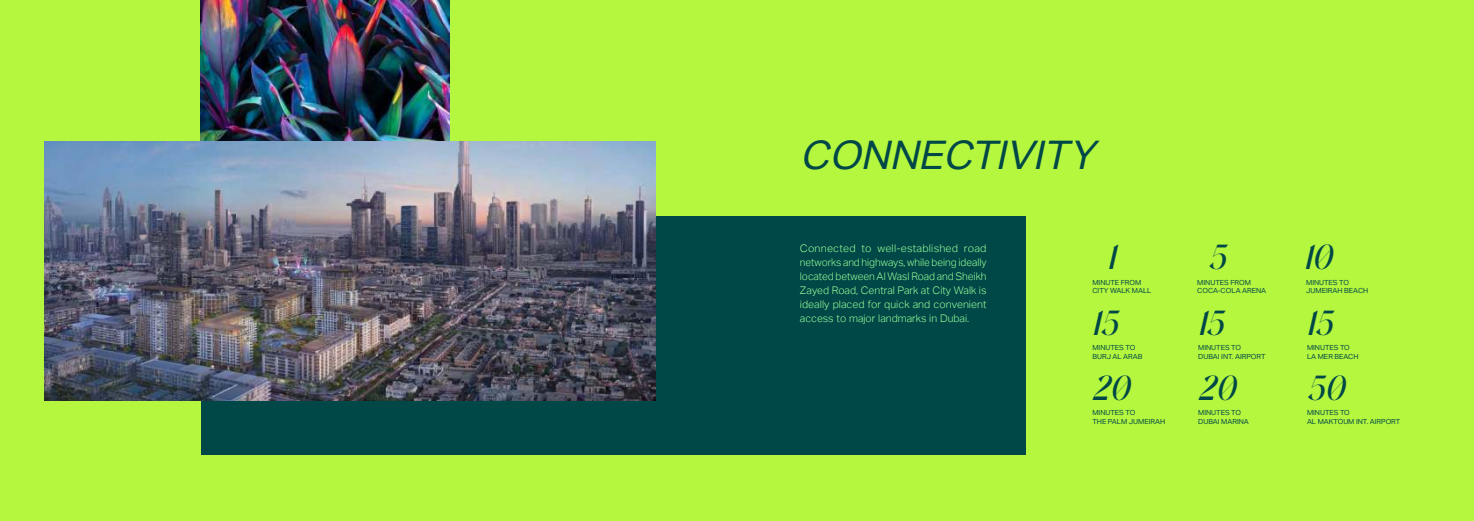
<style>
.page{position:relative;width:1474px;height:521px;background:#fff}
.page>*{position:absolute;margin:0;border:0;box-sizing:border-box;transform-origin:0 0}
.t1{font:italic 39.38px "Meraas Aktiv";color:#004747}
.t2{font:italic 33.16px/65.4px "Magistral Honesty";color:#004747}
.t3{font:300 10.5px/14px "Meraas Aktiv";color:#9f9;text-align:justify}
.t4{font:7px/8.8px "Meraas Aktiv";color:#004747}
</style>
<div class="page">
<div style="left:0;top:0;width:1473px;height:521px;background:#b5f73f"></div>
<img style="left:200px;top:0;width:249px;height:141px">
<div style="left:201px;top:216px;width:824px;height:239px;background:#004747"></div>
<img style="left:45px;top:141px;width:610px;height:259px">
<h1 class="t1" style="left:800px;top:133px;width:302px">CONNECTIVITY</h1>
<h3 class="t3" style="left:800px;top:242px;width:188px">Connected to well-established road networks and highways, while being ideally located between Al Wasl Road and Sheikh Zayed Road, Central Park at City Walk is ideally placed for quick and convenient access to major landmarks in Dubai.</h3>
<h2 class="t2" style="left:1091px;top:225px;width:39px;text-align:center">1<br>15<br>20</h2>
<p class="t4" style="left:1092px;top:278px;width:60px">MINUTE FROM<br>CITY WALK MALL</p>
<p class="t4" style="left:1092px;top:343px;width:52px">MINUTES TO<br>BURJ AL ARAB</p>
<h2 class="t2" style="left:1207px;top:225px;width:20px">5</h2>
<h2 class="t2" style="left:1303px;top:225px;width:30px">10</h2>
<p class="t4" style="left:1197px;top:278px;width:70px">MINUTES FROM<br>COCA-COLA ARENA</p>
<p class="t4" style="left:1306px;top:278px;width:64px">MINUTES TO<br>JUMEIRAH BEACH</p>
<h2 class="t2" style="left:1197px;top:291px;width:39px">15<br>20</h2>
<h2 class="t2" style="left:1306px;top:291px;width:40px">15<br>50</h2>
<p class="t4" style="left:1198px;top:343px;width:69px">MINUTES TO<br>DUBAI INT. AIRPORT</p>
<p class="t4" style="left:1306px;top:343px;width:53px">MINUTES TO<br>LA MER BEACH</p>
<p class="t4" style="left:1092px;top:408px;width:74px">MINUTES TO<br>THE PALM JUMEIRAH</p>
<p class="t4" style="left:1198px;top:408px;width:52px">MINUTES TO<br>DUBAI MARINA</p>
<p class="t4" style="left:1306px;top:408px;width:95px">MINUTES TO<br>AL MAKTOUM INT. AIRPORT</p>
</div>
